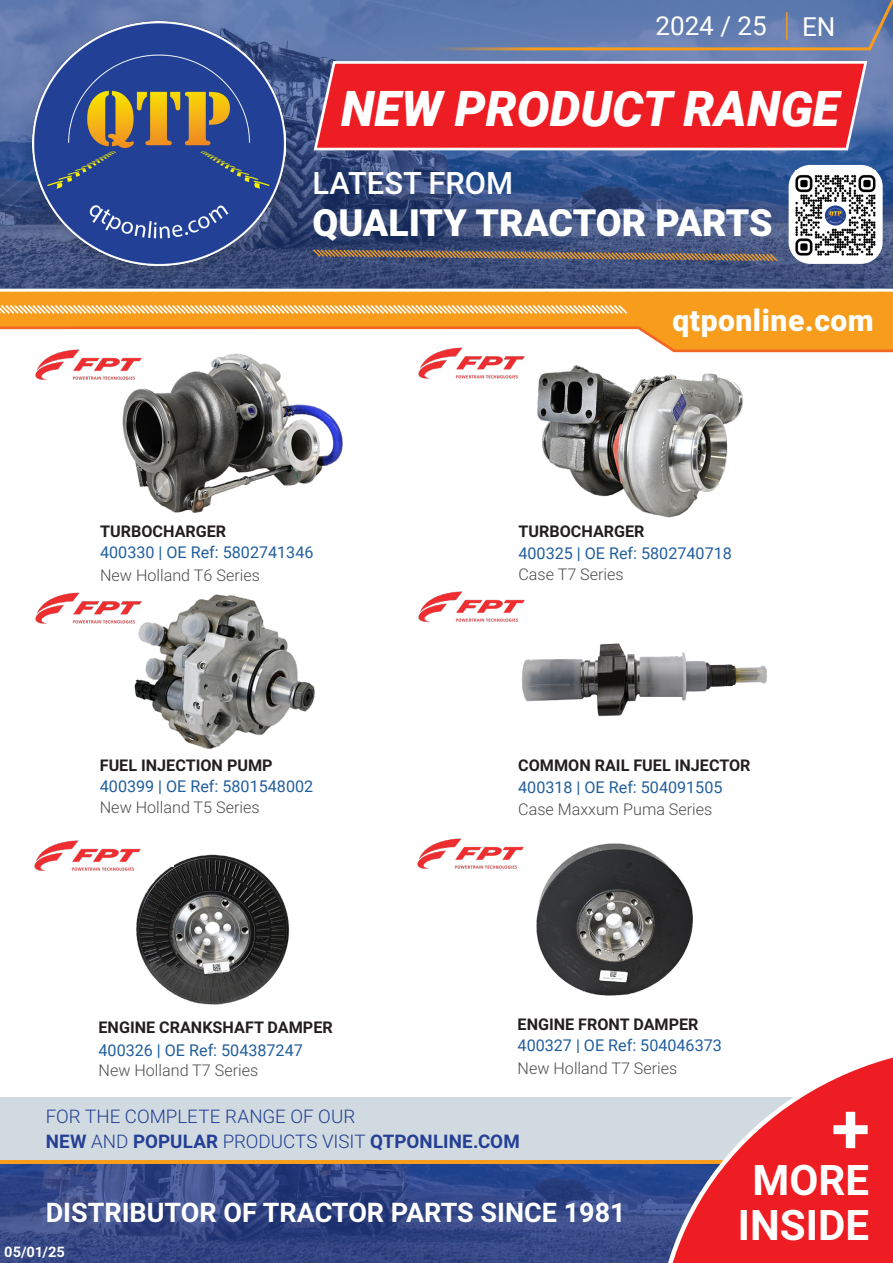
<style>
.page{position:relative;width:893px;height:1263px;background:#fff}
.page>*{position:absolute;margin:0;border:0;box-sizing:border-box;transform-origin:0 0}
.t1{font:700 70.2px "Roboto";color:#fff}
.t2{font:italic 900 48.75px "Roboto";color:#fff}
.t3{font:700 42.15px/45.6px "Roboto";color:#fff;text-align:center}
.t4{font:900 37.5px "Roboto";letter-spacing:-.005em;color:#fff}
.t5{font:500 30.9px "Roboto";color:#fff}
.t6{font:900 30px "Roboto";letter-spacing:.02em;color:#fff}
.t7{font:700 27px "Roboto";color:#fff}
.t8{font:26.1px "Roboto";color:#fff}
.t9{font:700 18.75px "Roboto";letter-spacing:.005em;color:#243f94}
.t10{font:300 18.75px "Roboto";color:#243f94}
.t11{font:16.2px "Roboto";color:#215e9e}
.t12{font:300 16.2px "Roboto";color:#4b4c4d}
.t13{font:700 16.2px "Roboto";color:#231f20}
.t14{font:700 14.55px "Roboto";color:#fff}
.s1{color:#175d9e}
.s2{font-weight:300}
</style>
<div class="page">
<img style="left:0;top:0;width:893px;height:289px">
<div style="left:0;top:1097px;width:893px;height:65px;background:#d0dae0"></div>
<img style="left:0;top:1163px;width:654px;height:100px">
<hr style="left:0;top:1160px;width:730px;height:3px;background:#f89c1c">
<svg style="left:654px;top:1057px;width:239px;height:206px"></svg>
<svg style="left:411px;top:0;width:482px;height:52px;background:#687da7"></svg>
<div style="left:0;top:291px;width:893px;height:37px;background:#f89c1c"></div>
<hr style="left:0;top:289px;width:893px;height:3px;background:#fff">
<hr style="left:786px;top:12px;width:2px;height:28px;background:#f89c1c">
<svg style="left:0;top:305px;width:893px;height:48px"></svg>
<div style="left:19px;top:11px;width:280px;height:272px;background:#231f20;opacity:.18"></div>
<img style="left:33px;top:21px;width:252px;height:245px">
<svg style="left:312px;top:59px;width:557px;height:93px;background:#e2313b"></svg>
<div style="left:789px;top:165px;width:94px;height:99px;border:7px solid #fff;border-radius:18px"></div>
<div style="left:793px;top:179px;width:11px;height:76px;background:#fff"></div>
<svg style="left:875px;top:177px;width:3px;height:75px"></svg>
<div style="left:799px;top:170px;width:73px;height:12px;background:#fff"></div>
<div style="left:799px;top:248px;width:74px;height:11px;background:#fff"></div>
<img style="left:795px;top:171px;width:80px;height:86px">
<svg style="left:311px;top:248px;width:468px;height:15px;background:#676065"></svg>
<img style="left:537px;top:365px;width:207px;height:153px">
<img style="left:122px;top:343px;width:246px;height:170px">
<img style="left:522px;top:643px;width:245px;height:73px">
<img style="left:134px;top:594px;width:181px;height:155px">
<div style="left:99px;top:588px;width:82px;height:21px;background:#fff"></div>
<img style="left:136px;top:854px;width:154px;height:151px">
<div style="left:87px;top:844px;width:86px;height:22px;background:#fff"></div>
<img style="left:536px;top:843px;width:157px;height:153px">
<div style="left:486px;top:827px;width:92px;height:24px;background:#fff"></div>
<img style="left:27px;top:343px;width:122px;height:49px">
<img style="left:35px;top:592px;width:114px;height:43px">
<img style="left:34px;top:840px;width:114px;height:42px">
<img style="left:410px;top:342px;width:122px;height:37px">
<img style="left:418px;top:591px;width:107px;height:31px">
<img style="left:417px;top:838px;width:107px;height:31px">
<p class="t8" style="left:655px;top:8px;width:113px">2024 / 25</p>
<p class="t8" style="left:802px;top:8px;width:35px">EN</p>
<p class="t2" style="left:341px;top:75px;width:500px">NEW PRODUCT RANGE</p>
<p class="t5" style="left:312px;top:161px;width:202px">LATEST FROM</p>
<p class="t4" style="left:313px;top:197px;width:461px">QUALITY TRACTOR PARTS</p>
<p class="t6" style="left:672px;top:299px;width:203px">qtponline.com</p>
<p class="t13" style="left:100px;top:520px;width:128px">TURBOCHARGER</p>
<p class="t11" style="left:100px;top:541px;width:215px">400330 <span class="s1">|</span> OE Ref: 5802741346</p>
<p class="t13" style="left:518px;top:520px;width:128px">TURBOCHARGER</p>
<p class="t11" style="left:518px;top:542px;width:215px">400325 <span class="s1">|</span> OE Ref: 5802740718</p>
<p class="t12" style="left:100px;top:563px;width:161px">New Holland T6 Series</p>
<p class="t12" style="left:518px;top:562px;width:107px">Case T7 Series</p>
<p class="t13" style="left:100px;top:754px;width:174px">FUEL INJECTION PUMP</p>
<p class="t11" style="left:100px;top:775px;width:215px">400399 <span class="s1">|</span> OE Ref: 5801548002</p>
<p class="t13" style="left:518px;top:754px;width:234px">COMMON RAIL FUEL INJECTOR</p>
<p class="t11" style="left:518px;top:775px;width:206px">400318 <span class="s1">|</span> OE Ref: 504091505</p>
<p class="t12" style="left:100px;top:796px;width:161px">New Holland T5 Series</p>
<p class="t12" style="left:518px;top:798px;width:196px">Case Maxxum Puma Series</p>
<p class="t13" style="left:99px;top:1016px;width:236px">ENGINE CRANKSHAFT DAMPER</p>
<p class="t11" style="left:99px;top:1038px;width:206px">400326 <span class="s1">|</span> OE Ref: 504387247</p>
<p class="t13" style="left:518px;top:1013px;width:182px">ENGINE FRONT DAMPER</p>
<p class="t11" style="left:518px;top:1034px;width:206px">400327 <span class="s1">|</span> OE Ref: 504046373</p>
<p class="t12" style="left:99px;top:1059px;width:161px">New Holland T7 Series</p>
<p class="t12" style="left:518px;top:1057px;width:161px">New Holland T7 Series</p>
<p class="t10" style="left:46px;top:1103px;width:311px">FOR THE COMPLETE RANGE OF OUR</p>
<p class="t9" style="left:46px;top:1128px;width:475px">NEW <span class="s2">AND</span> POPULAR <span class="s2">PRODUCTS VISIT</span> QTPONLINE.COM</p>
<p class="t7" style="left:46px;top:1193px;width:581px">DISTRIBUTOR OF TRACTOR PARTS SINCE 1981</p>
<p class="t14" style="left:4px;top:1242px;width:63px">05/01/25</p>
<p class="t1" style="left:831px;top:1079px;width:40px">+</p>
<p class="t3" style="left:738px;top:1155px;width:133px">MORE<br>INSIDE</p>
</div>
